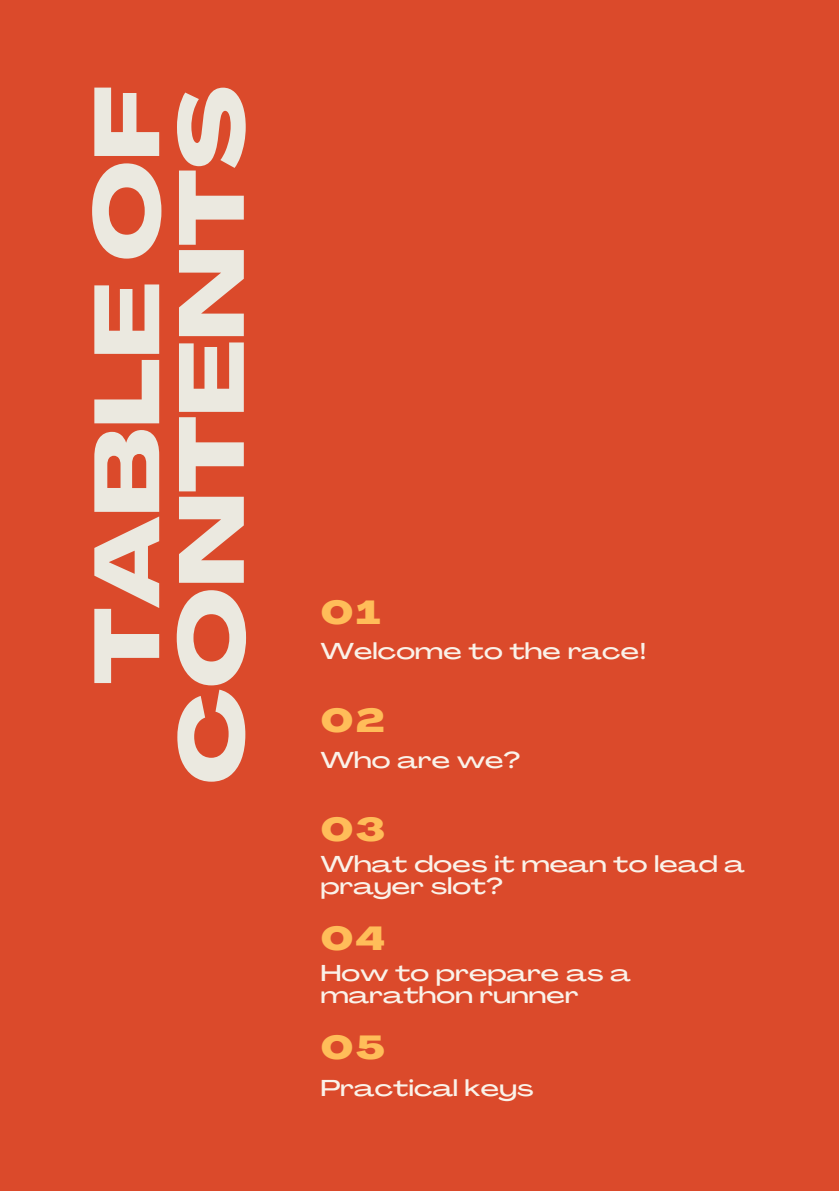
<style>
.page{position:relative;width:839px;height:1191px;background:#fff}
.page>*{position:absolute;margin:0;border:0;box-sizing:border-box;transform-origin:0 0}
.t1{font:800 90.4px/84.6px "Agrandir Grand";color:#ebe9e0;text-align:right}
.t2{font:800 32.8px "Agrandir Grand";letter-spacing:.08em;color:#ffbd59}
.t3{font:500 22.6px/22.4px "Agrandir Grand";letter-spacing:.01em;color:#faf2e9}
</style>
<div class="page">
<div style="left:0;top:0;width:838px;height:1191px;background:#db4a2b"></div>
<h1 class="t1" style="left:94px;top:785px;width:700px;rotate:-90deg">TABLE OF<br>CONTENTS</h1>
<p class="t2" style="left:321px;top:599px;width:61px">01</p>
<p class="t3" style="left:321px;top:642px;width:327px">Welcome to the race!</p>
<p class="t2" style="left:321px;top:708px;width:65px">02</p>
<p class="t3" style="left:321px;top:751px;width:201px">Who are we?</p>
<p class="t2" style="left:321px;top:817px;width:66px">03</p>
<p class="t3" style="left:321px;top:855px;width:425px">What does it mean to lead a prayer slot?</p>
<p class="t2" style="left:321px;top:926px;width:66px">04</p>
<p class="t3" style="left:321px;top:964px;width:311px">How to prepare as a marathon runner</p>
<p class="t2" style="left:321px;top:1035px;width:65px">05</p>
<p class="t3" style="left:321px;top:1080px;width:214px">Practical keys</p>
</div>
